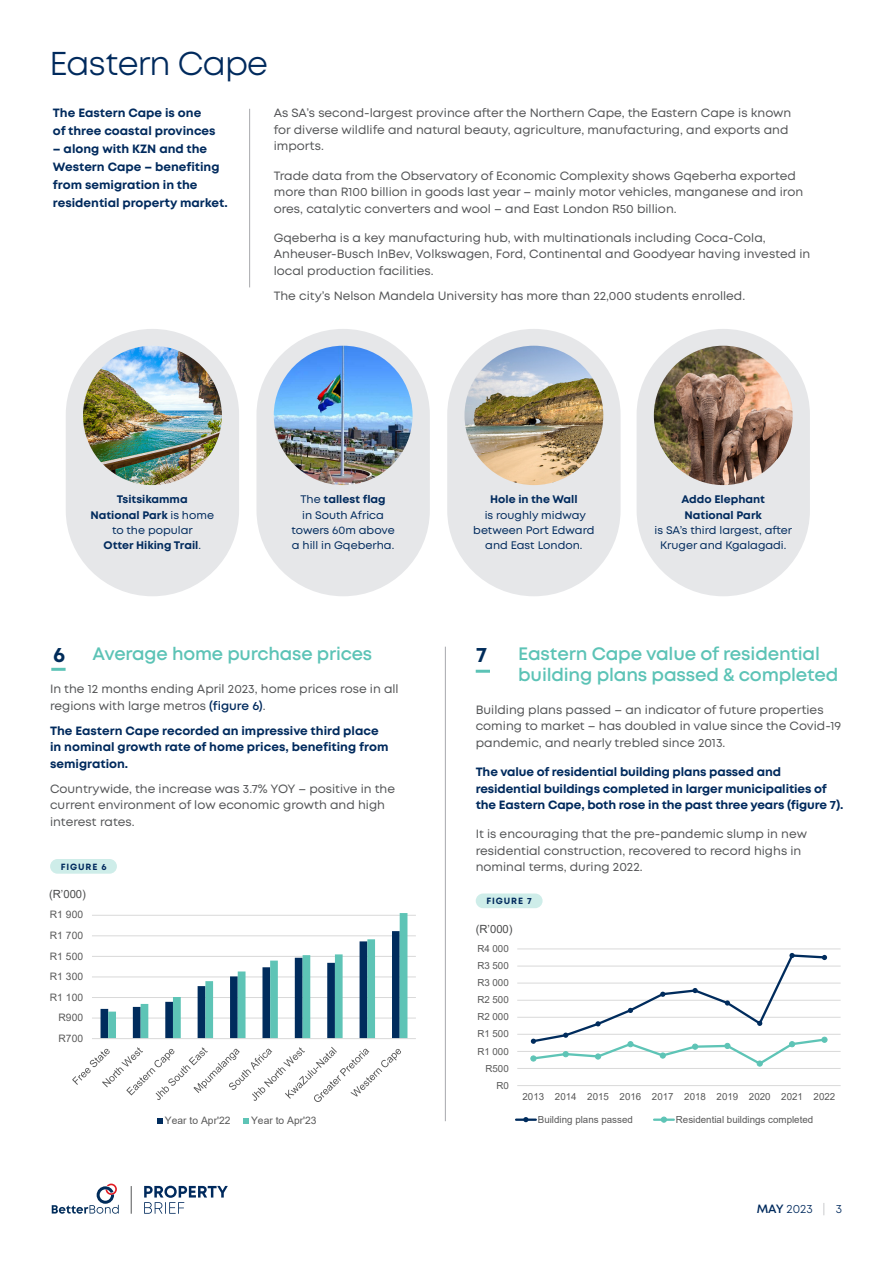
<style>
.page{position:relative;width:893px;height:1263px;background:#fff}
.page>*{position:absolute;margin:0;border:0;box-sizing:border-box;transform-origin:0 0}
.t1{font:33px "Mont";letter-spacing:-.025em;color:#002a5d}
.t2{font:700 21px "Mont";color:#002c5a}
.t3{font:600 18px/21px "Mont";letter-spacing:-.01em;color:#5cc3b6}
.t4{font:12px/16.5px "Mont";color:#545557}
.t5{font:700 12px/18px "Mont";color:#002a5d}
.t6{font:12px "Mont";color:#002a5d}
.t7{font:11.25px "Arial";color:#4b4c4d}
.t8{font:10.95px/15px "Mont";color:#002a5d;text-align:center}
.t9{font:700 10.95px "Mont";color:#002a5d}
.t10{font:10.35px "Arial";color:#595959}
.t11{font:9.75px "Arial";color:#595959}
.t12{font:700 9px "Mont";letter-spacing:.1em;color:#002a5d}
.s1{font-weight:400}
.s2{font-weight:600;color:#002a5d}
.s3{font-weight:600}
.s4{font-weight:300;color:#a8a9ad}
</style>
<div class="page">
<hr style="left:517px;top:1068px;width:324px;height:1px;background:#d9d9d9">
<hr style="left:517px;top:1051px;width:324px;height:1px;background:#d9d9d9">
<hr style="left:517px;top:1034px;width:324px;height:1px;background:#d9d9d9">
<hr style="left:517px;top:1017px;width:324px;height:1px;background:#d9d9d9">
<hr style="left:517px;top:1000px;width:324px;height:1px;background:#d9d9d9">
<hr style="left:517px;top:983px;width:324px;height:1px;background:#d9d9d9">
<hr style="left:517px;top:966px;width:324px;height:1px;background:#d9d9d9">
<hr style="left:517px;top:948px;width:324px;height:1px;background:#d9d9d9">
<hr style="left:517px;top:1085px;width:324px;height:1px;background:#d9d9d9">
<svg style="left:530px;top:953px;width:297px;height:113px"></svg>
<hr style="left:516px;top:1118px;width:20px;height:3px;background:#002c5d">
<hr style="left:654px;top:1118px;width:20px;height:3px;background:#5ec4b6">
<svg style="left:661px;top:1117px;width:6px;height:5px"></svg>
<hr style="left:92px;top:1018px;width:324px;height:1px;background:#d9d9d9">
<hr style="left:92px;top:997px;width:324px;height:1px;background:#d9d9d9">
<hr style="left:92px;top:976px;width:324px;height:1px;background:#d9d9d9">
<hr style="left:92px;top:956px;width:324px;height:1px;background:#d9d9d9">
<hr style="left:92px;top:935px;width:324px;height:1px;background:#d9d9d9">
<hr style="left:92px;top:915px;width:324px;height:1px;background:#d9d9d9">
<svg style="left:101px;top:913px;width:306px;height:125px"></svg>
<hr style="left:92px;top:1038px;width:324px;height:1px;background:#d9d9d9">
<svg style="left:72px;top:1047px;width:329px;height:55px"></svg>
<svg style="left:157px;top:1118px;width:6px;height:5px"></svg>
<svg style="left:244px;top:1118px;width:5px;height:5px"></svg>
<svg style="left:144px;top:1186px;width:84px;height:28px"></svg>
<svg style="left:52px;top:1183px;width:67px;height:31px"></svg>
<svg style="left:131px;top:1186px;width:1px;height:28px"></svg>
<div style="left:637px;top:329px;width:173px;height:267px;background:#e6e7e9;border-radius:86px"></div>
<img style="left:654px;top:346px;width:139px;height:139px;border-radius:70px">
<div style="left:447px;top:329px;width:174px;height:267px;background:#e6e7e9;border-radius:86px"></div>
<img style="left:464px;top:346px;width:139px;height:139px;border-radius:70px">
<div style="left:256px;top:329px;width:174px;height:267px;background:#e6e7e9;border-radius:86px"></div>
<img style="left:274px;top:346px;width:139px;height:139px;border-radius:70px">
<div style="left:66px;top:329px;width:173px;height:267px;background:#e6e7e9;border-radius:86px"></div>
<img style="left:83px;top:346px;width:139px;height:139px;border-radius:70px">
<div style="left:50px;top:859px;width:67px;height:15px;background:#ceede9;border-radius:7px"></div>
<hr style="left:51px;top:668px;width:15px;height:3px;background:#5cc3b6">
<hr style="left:476px;top:670px;width:14px;height:3px;background:#5cc3b6">
<div style="left:476px;top:893px;width:67px;height:15px;background:#ceede9;border-radius:7px"></div>
<hr style="left:445px;top:647px;width:1px;height:474px;background:#a8a9ad">
<hr style="left:249px;top:109px;width:1px;height:178px;background:#a8a9ad">
<p class="t1" style="left:50px;top:43px;width:220px">Eastern Cape</p>
<p class="t5" style="left:53px;top:104px;width:164px">The Eastern Cape is one of three coastal provinces</p>
<p class="t5" style="left:53px;top:140px;width:176px">– along with KZN and the<br>Western Cape – benefiting from semigration in the residential property market.</p>
<p class="t4" style="left:274px;top:105px;width:519px">As SA’s second-largest province after the Northern Cape, the Eastern Cape is known for diverse wildlife and natural beauty, agriculture, manufacturing, and exports and imports.</p>
<p class="t4" style="left:274px;top:167px;width:531px">Trade data from the Observatory of Economic Complexity shows Gqeberha exported more than R100 billion in goods last year – mainly motor vehicles, manganese and iron ores, catalytic converters and wool – and East London R50 billion.</p>
<p class="t4" style="left:274px;top:230px;width:538px">Gqeberha is a key manufacturing hub, with multinationals including Coca-Cola,<br>Anheuser-Busch InBev, Volkswagen, Ford, Continental and Goodyear having invested in local production facilities.</p>
<p class="t4" style="left:274px;top:288px;width:473px">The city’s Nelson Mandela University has more than 22,000 students enrolled.</p>
<p class="t9" style="left:117px;top:492px;width:72px">Tsitsikamma</p>
<p class="t9" style="left:91px;top:508px;width:125px">National Park <span class="s1">is home</span></p>
<p class="t8" style="left:112px;top:522px;width:82px">to the popular</p>
<p class="t9" style="left:104px;top:538px;width:99px">Otter Hiking Trail<span class="s1">.</span></p>
<p class="t9" style="left:300px;top:492px;width:87px"><span class="s1">The</span> tallest flag</p>
<p class="t8" style="left:302px;top:507px;width:83px">in South Africa</p>
<p class="t8" style="left:291px;top:522px;width:105px">towers 60m above</p>
<p class="t8" style="left:292px;top:537px;width:104px">a hill in Gqeberha.</p>
<p class="t9" style="left:490px;top:492px;width:89px">Hole in the Wall</p>
<p class="t8" style="left:485px;top:507px;width:103px">is roughly midway</p>
<p class="t8" style="left:473px;top:522px;width:123px">between Port Edward</p>
<p class="t8" style="left:485px;top:537px;width:99px">and East London.</p>
<p class="t9" style="left:681px;top:492px;width:85px">Addo Elephant</p>
<p class="t9" style="left:685px;top:508px;width:79px">National Park</p>
<p class="t8" style="left:655px;top:522px;width:139px">is SA’s third largest, after<br>Kruger and Kgalagadi.</p>
<p class="t3" style="left:518px;top:643px;width:321px">Eastern Cape value of residential building plans passed &amp; completed</p>
<p class="t4" style="left:476px;top:701px;width:367px">Building plans passed – an indicator of future properties coming to market – has doubled in value since the Covid-19 pandemic, and nearly trebled since 2013.</p>
<p class="t5" style="left:476px;top:764px;width:369px;line-height:16.5px">The value of residential building plans passed and residential buildings completed in larger municipalities of the Eastern Cape, both rose in the past three years (figure 7).</p>
<p class="t4" style="left:476px;top:826px;width:333px">It is encouraging that the pre-pandemic slump in new residential construction, recovered to record highs in nominal terms, during 2022.</p>
<p class="t3" style="left:93px;top:643px;width:281px">Average home purchase prices</p>
<p class="t4" style="left:50px;top:681px;width:350px">In the 12 months ending April 2023, home prices rose in all regions with large metros <span class="s2">(figure 6)</span>.</p>
<p class="t5" style="left:50px;top:722px;width:340px;line-height:16.5px">The Eastern Cape recorded an impressive third place in nominal growth rate of home prices, benefiting from semigration.</p>
<p class="t4" style="left:50px;top:780px;width:347px">Countrywide, the increase was 3.7% YOY – positive in the current environment of low economic growth and high interest rates.</p>
<p class="t2" style="left:53px;top:641px;width:13px">6</p>
<p class="t2" style="left:476px;top:641px;width:13px">7</p>
<p class="t12" style="left:61px;top:860px;width:47px">FIGURE 6</p>
<p class="t7" style="left:49px;top:887px;width:38px">(R’000)</p>
<p class="t10" style="left:50px;top:908px;width:35px">R1 900</p>
<p class="t10" style="left:50px;top:928px;width:35px">R1 700</p>
<p class="t10" style="left:50px;top:949px;width:35px">R1 500</p>
<p class="t10" style="left:50px;top:969px;width:35px">R1 300</p>
<p class="t10" style="left:50px;top:990px;width:35px">R1 100</p>
<p class="t10" style="left:58px;top:1010px;width:26px">R900</p>
<p class="t10" style="left:58px;top:1031px;width:26px">R700</p>
<p class="t10" style="left:165px;top:1113px;width:67px">Year to Apr'22</p>
<p class="t10" style="left:251px;top:1113px;width:67px">Year to Apr'23</p>
<p class="t12" style="left:486px;top:895px;width:47px">FIGURE 7</p>
<p class="t7" style="left:476px;top:922px;width:38px">(R’000)</p>
<p class="t11" style="left:477px;top:942px;width:33px">R4 000</p>
<p class="t11" style="left:477px;top:959px;width:33px">R3 500</p>
<p class="t11" style="left:477px;top:976px;width:33px">R3 000</p>
<p class="t11" style="left:477px;top:993px;width:33px">R2 500</p>
<p class="t11" style="left:477px;top:1010px;width:33px">R2 000</p>
<p class="t11" style="left:477px;top:1027px;width:33px">R1 500</p>
<p class="t11" style="left:477px;top:1044px;width:33px">R1 000</p>
<p class="t11" style="left:485px;top:1061px;width:25px">R500</p>
<p class="t11" style="left:496px;top:1078px;width:14px">R0</p>
<p class="t11" style="left:523px;top:1090px;width:314px">2013 2014 2015 2016 2017 2018 2019 2020 2021 2022</p>
<p class="t11" style="left:538px;top:1113px;width:96px">Building plans passed</p>
<p class="t11" style="left:676px;top:1113px;width:139px">Residential buildings completed</p>
<p class="t6" style="left:757px;top:1201px;width:87px"><span class="s3">MAY</span> 2023 <span class="s4">|</span> 3</p>
</div>
